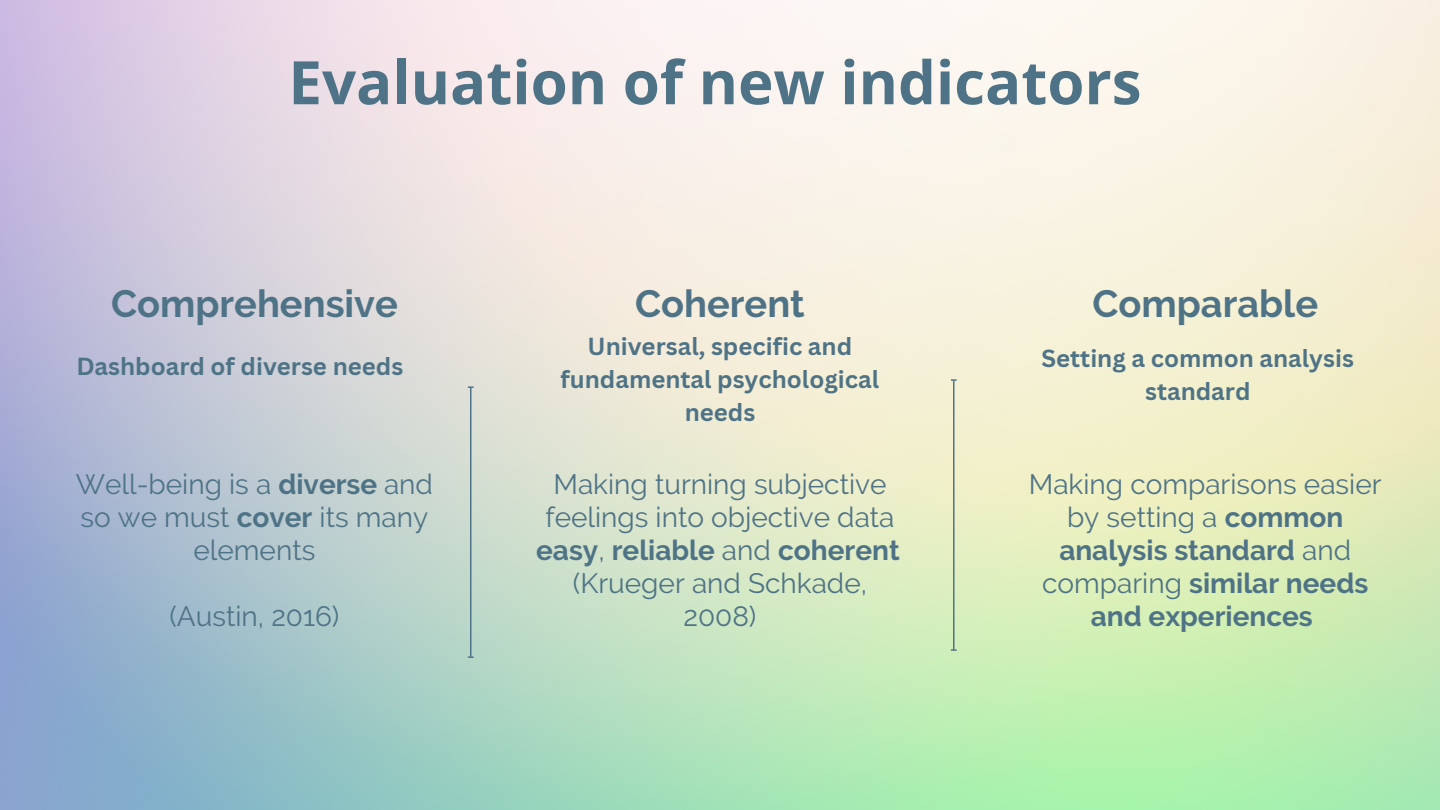
<style>
.page{position:relative;width:1440px;height:810px;background:#fff}
.page>*{position:absolute;margin:0;border:0;box-sizing:border-box;transform-origin:0 0}
.t1{font:700 60px "Open Sans";color:#4f7386}
.t2{font:700 38px "Raleway";color:#4f7386}
.t3{font:28px/33px "Raleway";color:#4f7386;text-align:center}
.t4{font:700 28px/33px "Raleway";color:#4f7386;text-align:center}
.t5{font:700 24px/33px "Canva Sans";color:#4f7386;text-align:center}
.s1{font-weight:700}
.s2{font-weight:400}
</style>
<div class="page">
<hr style="left:953px;top:380px;width:2px;height:270px;background:#4f7386">
<svg style="left:951px;top:379px;width:6px;height:2px"></svg>
<svg style="left:951px;top:649px;width:6px;height:2px"></svg>
<hr style="left:470px;top:388px;width:1px;height:269px;background:#4f7386">
<svg style="left:468px;top:386px;width:6px;height:2px"></svg>
<h1 class="t1" style="left:288px;top:40px;width:855px">Evaluation of new indicators</h1>
<h2 class="t2" style="left:111px;top:281px;width:288px">Comprehensive</h2>
<p class="t5" style="left:76px;top:349px;width:328px">Dashboard of diverse needs</p>
<p class="t3" style="left:76px;top:468px;width:359px">Well-being is a <span class="s1">diverse</span> and so we must <span class="s1">cover</span> its many elements</p>
<p class="t3" style="left:169px;top:600px;width:172px">(Austin, 2016)</p>
<h2 class="t2" style="left:635px;top:281px;width:171px">Coherent</h2>
<h2 class="t2" style="left:1092px;top:281px;width:227px">Comparable</h2>
<p class="t5" style="left:561px;top:330px;width:320px">Universal, specific and fundamental psychological needs</p>
<p class="t5" style="left:1042px;top:341px;width:314px">Setting a common analysis standard</p>
<p class="t3" style="left:536px;top:468px;width:365px">Making turning subjective feelings into objective data <span class="s1">easy</span>, <span class="s1">reliable</span> and <span class="s1">coherent </span>(Krueger and Schkade,<br>2008)</p>
<p class="t4" style="left:1029px;top:468px;width:354px"><span class="s2">Making comparisons easier by setting a</span> common analysis standard <span class="s2">and comparing</span> similar needs and experiences</p>
</div>
